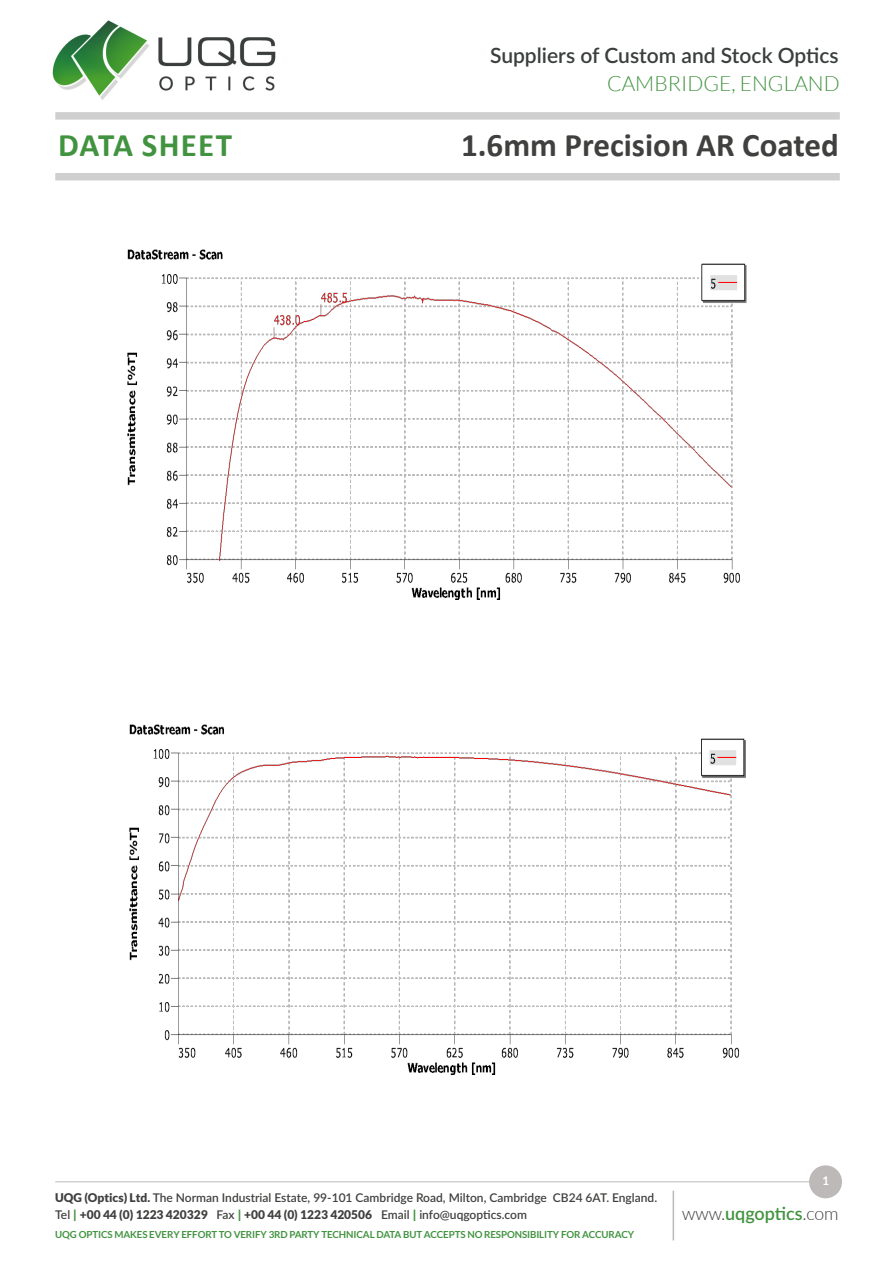
<style>
.page{position:relative;width:893px;height:1263px;background:#fff}
.page>*{position:absolute;margin:0;border:0;box-sizing:border-box;transform-origin:0 0}
.t1{font:700 33px "Calibri";color:#40403f}
.t2{font:700 33px "Calibri";letter-spacing:.04em;color:#429340}
.t3{font:600 21px "Lato";color:#3a3e3d}
.t4{font:300 21px "Lato";color:#429340}
.t5{font:600 18px "Lato";color:#429340}
.t6{font:600 12px/16.5px "Lato";color:#40403f}
.t7{font:700 12px "Lato";color:#fff}
.t8{font:700 9.75px "Lato";letter-spacing:-.01em;color:#429340}
.s1{font-weight:900}
.s2{font-weight:900;color:#429340}
.s3{font-weight:300;color:#40403f}
</style>
<div class="page">
<img style="left:52px;top:20px;width:224px;height:80px">
<hr style="left:55px;top:1181px;width:772px;height:1px;background:#bcb9b8">
<div style="left:55px;top:112px;width:785px;height:8px;background:#cfcfcf"></div>
<div style="left:55px;top:173px;width:785px;height:7px;background:#cfcfcf"></div>
<hr style="left:673px;top:1191px;width:1px;height:49px;background:#bcb9b8">
<div style="left:809px;top:1165px;width:33px;height:33px;background:#bcb9b8;border-radius:50%"></div>
<img style="left:129px;top:724px;width:617px;height:350px">
<img style="left:127px;top:249px;width:620px;height:351px">
<h1 class="t2" style="left:58px;top:124px;width:175px">DATA SHEET</h1>
<h2 class="t3" style="left:490px;top:40px;width:350px">Suppliers of Custom and Stock Optics</h2>
<h2 class="t4" style="left:607px;top:73px;width:234px">CAMBRIDGE, ENGLAND</h2>
<p class="t1" style="left:461px;top:124px;width:379px">1.6mm Precision AR Coated</p>
<p class="t7" style="left:822px;top:1174px;width:8px">1</p>
<p class="t6" style="left:55px;top:1189px;width:603px"><span class="s1">UQG (Optics) Ltd.</span> The Norman Industrial Estate, 99-101 Cambridge Road, Milton, Cambridge CB24 6AT. England.<br>Tel <span class="s2">|</span> <span class="s1">+00 44 (0) 1223 420329</span> Fax <span class="s2">|</span> <span class="s1">+00 44 (0) 1223 420506</span> Email <span class="s2">|</span> info@uqgoptics.com</p>
<p class="t8" style="left:55px;top:1229px;width:580px">UQG OPTICS MAKES EVERY EFFORT TO VERIFY 3RD PARTY TECHNICAL DATA BUT ACCEPTS NO RESPONSIBILITY FOR ACCURACY</p>
<h3 class="t5" style="left:682px;top:1200px;width:158px"><span class="s3">www.</span>uqgoptics<span class="s3">.com</span></h3>
</div>
